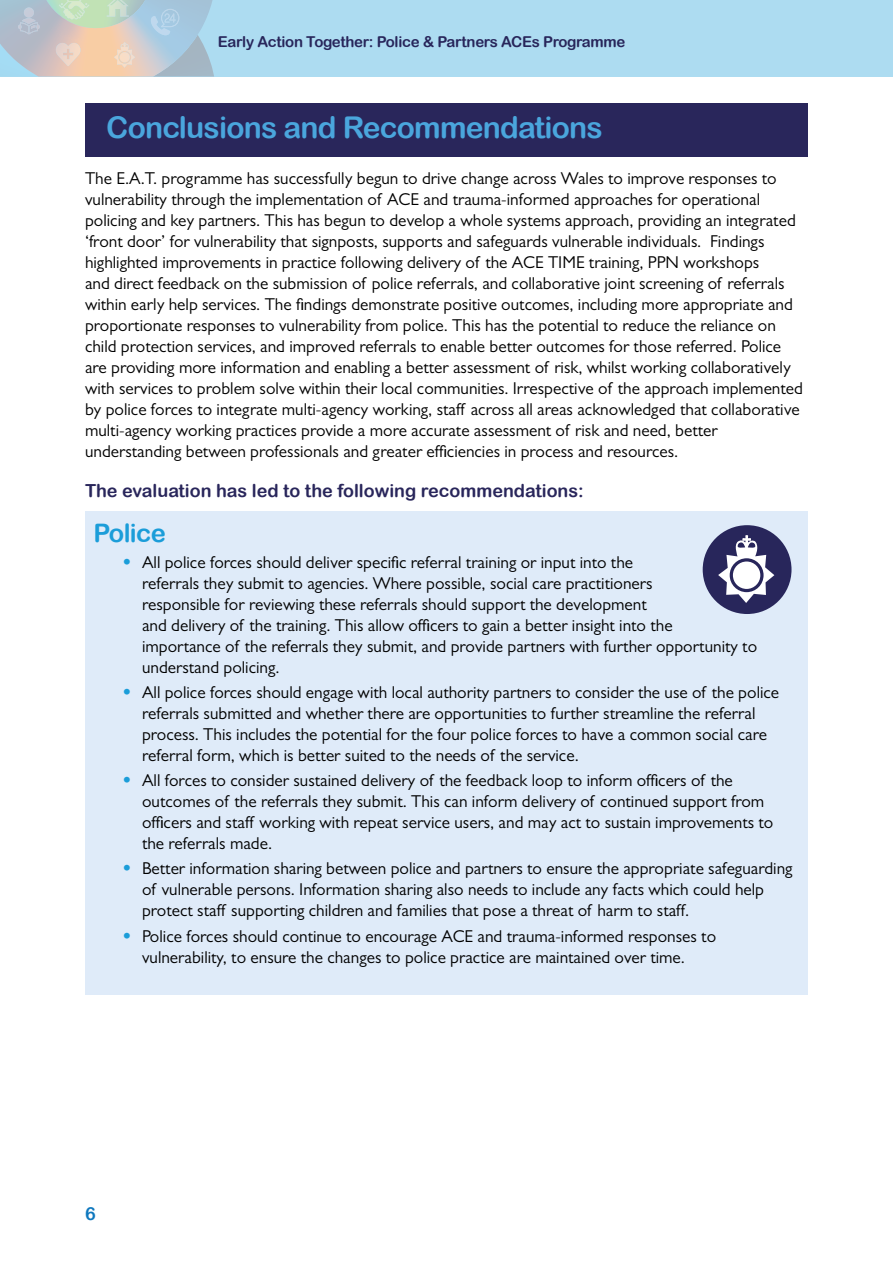
<style>
.page{position:relative;width:893px;height:1263px;background:#fff}
.page>*{position:absolute;margin:0;border:0;box-sizing:border-box;transform-origin:0 0}
.t1{font:30px "Arial Rounded MT Bold";letter-spacing:-.025em;color:#4aa6dd}
.t2{font:25.5px "Arial Rounded MT Bold";letter-spacing:-.025em;color:#1b9dd9}
.t3{font:18px "Arial Rounded MT Bold";color:#29265b}
.t4{font:18px "Arial Rounded MT Bold";color:#0f78be}
.t5{font:17.25px/21px "Gill Sans";color:#000}
.t6{font:15px "Arial Rounded MT Bold";letter-spacing:-.02em;color:#28265b}
.s1{font-weight:800;font-size:18px;color:#1b9dd9}
</style>
<div class="page">
<div style="left:0;top:0;width:893px;height:77px;background:#addcf1"></div>
<svg style="left:0;top:0;width:214px;height:77px;background:#c0c9ca"></svg>
<img style="left:114px;top:42px;width:21px;height:26px">
<div style="left:85px;top:511px;width:723px;height:484px;background:#dfebf9"></div>
<div style="left:85px;top:103px;width:723px;height:54px;background:#29265b"></div>
<div style="left:703px;top:525px;width:88px;height:89px;background:#28265b;border-radius:50%"></div>
<svg style="left:718px;top:535px;width:56px;height:68px"></svg>
<p class="t6" style="left:218px;top:32px;width:409px">Early Action Together: Police &amp; Partners ACEs Programme</p>
<h1 class="t1" style="left:106px;top:109px;width:498px">Conclusions and Recommendations</h1>
<p class="t5" style="left:85px;top:168px;width:719px">The E.A.T. programme has successfully begun to drive change across Wales to improve responses to vulnerability through the implementation of ACE and trauma-informed approaches for operational policing and key partners. This has begun to develop a whole systems approach, providing an integrated ‘front door’ for vulnerability that signposts, supports and safeguards vulnerable individuals. Findings highlighted improvements in practice following delivery of the ACE TIME training, PPN workshops<br>and direct feedback on the submission of police referrals, and collaborative joint screening of referrals within early help services. The findings demonstrate positive outcomes, including more appropriate and proportionate responses to vulnerability from police. This has the potential to reduce the reliance on child protection services, and improved referrals to enable better outcomes for those referred. Police are providing more information and enabling a better assessment of risk, whilst working collaboratively with services to problem solve within their local communities. Irrespective of the approach implemented by police forces to integrate multi-agency working, staff across all areas acknowledged that collaborative multi-agency working practices provide a more accurate assessment of risk and need, better understanding between professionals and greater efficiencies in process and resources.</p>
<p class="t3" style="left:85px;top:480px;width:500px">The evaluation has led to the following recommendations:</p>
<h2 class="t2" style="left:94px;top:518px;width:74px">Police</h2>
<p class="t5" style="left:142px;top:551px;width:617px;text-indent:-20px"><span class="s1">•</span> All police forces should deliver specific referral training or input into the<br>referrals they submit to agencies. Where possible, social care practitioners<br>responsible for reviewing these referrals should support the development<br>and delivery of the training. This allow officers to gain a better insight into the<br>importance of the referrals they submit, and provide partners with further opportunity to understand policing.</p>
<p class="t5" style="left:142px;top:681px;width:639px;text-indent:-20px"><span class="s1">•</span> All police forces should engage with local authority partners to consider the use of the police referrals submitted and whether there are opportunities to further streamline the referral process. This includes the potential for the four police forces to have a common social care referral form, which is better suited to the needs of the service.</p>
<p class="t5" style="left:142px;top:770px;width:633px;text-indent:-20px"><span class="s1">•</span> All forces to consider sustained delivery of the feedback loop to inform officers of the outcomes of the referrals they submit. This can inform delivery of continued support from officers and staff working with repeat service users, and may act to sustain improvements to the referrals made.</p>
<p class="t5" style="left:142px;top:858px;width:652px;text-indent:-20px"><span class="s1">•</span> Better information sharing between police and partners to ensure the appropriate safeguarding of vulnerable persons. Information sharing also needs to include any facts which could help protect staff supporting children and families that pose a threat of harm to staff.</p>
<p class="t5" style="left:142px;top:925px;width:576px;text-indent:-20px"><span class="s1">•</span> Police forces should continue to encourage ACE and trauma-informed responses to vulnerability, to ensure the changes to police practice are maintained over time.</p>
<p class="t4" style="left:85px;top:1203px;width:12px">6</p>
</div>
